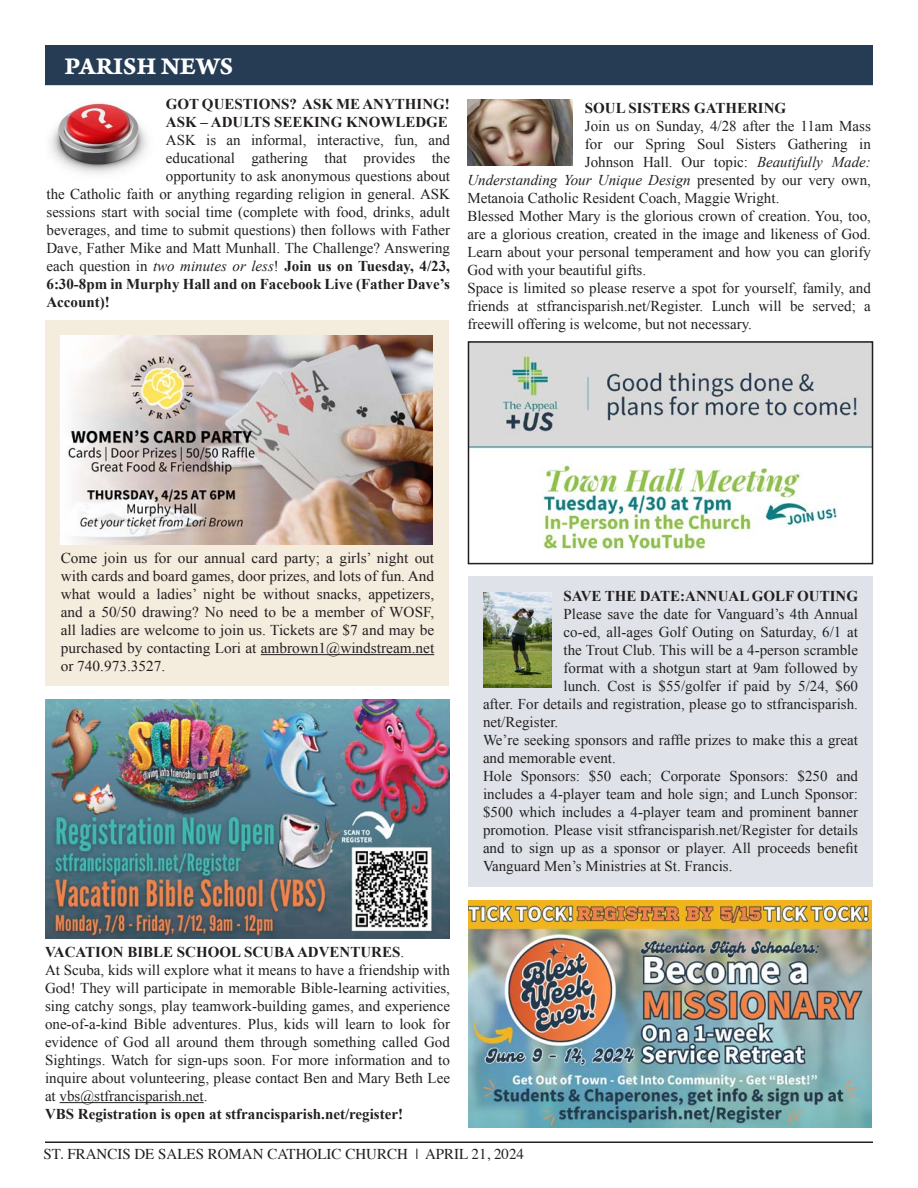
<style>
.page{position:relative;width:918px;height:1188px;background:#fff}
.page>*{position:absolute;margin:0;border:0;box-sizing:border-box;transform-origin:0 0}
.t1{font:25.5px "Arno Pro Bold Caption";letter-spacing:-.01em;color:#fff}
.t2{font:15px/18px "Times New Roman";color:#231f20;text-align:justify}
.t3{font:700 15px/18px "Times New Roman";color:#231f20}
.t4{font:italic 15px "Times New Roman";color:#231f20}
.t5{font:15px "Times";color:#231f20}
.s1{font-weight:400}
.s2{font-weight:400;font-style:italic}
.s3{font-style:italic}
.s4{font-style:normal}
</style>
<div class="page">
<hr style="left:45px;top:1142px;width:828px;height:1px;background:#231f20">
<div style="left:46px;top:46px;width:826px;height:38px;background:#253c54"></div>
<div style="left:45px;top:45px;width:828px;height:40px;border:2px solid #253c54"></div>
<div style="left:46px;top:321px;width:403px;height:365px;background:#f4ecdc"></div>
<hr style="left:261px;top:654px;width:173px;height:1px;background:#231f20">
<img style="left:61px;top:336px;width:371px;height:209px">
<div style="left:468px;top:576px;width:405px;height:310px;background:#dfe3e9"></div>
<img style="left:483px;top:592px;width:69px;height:96px">
<img style="left:50px;top:103px;width:98px;height:71px">
<img style="left:467px;top:99px;width:106px;height:67px">
<img style="left:471px;top:344px;width:399px;height:206px">
<div style="left:468px;top:341px;width:405px;height:223px;border:2px solid #231f20"></div>
<hr style="left:60px;top:1102px;width:144px;height:1px;background:#231f20">
<img style="left:45px;top:700px;width:405px;height:239px">
<img style="left:468px;top:900px;width:404px;height:227px">
<p class="t1" style="left:65px;top:51px;width:170px">PARISH NEWS</p>
<p class="t3" style="left:166px;top:95px;width:286px">GOT QUESTIONS? ASK ME ANYTHING!<br>ASK – ADULTS SEEKING KNOWLEDGE</p>
<p class="t2" style="left:166px;top:131px;width:286px">ASK is an informal, interactive, fun, and</p>
<p class="t2" style="left:166px;top:149px;width:286px">educational gathering that provides the</p>
<p class="t2" style="left:166px;top:167px;width:286px">opportunity to ask anonymous questions about</p>
<p class="t2" style="left:46px;top:185px;width:405px">the Catholic faith or anything regarding religion in general. ASK</p>
<p class="t2" style="left:46px;top:203px;width:405px">sessions start with social time (complete with food, drinks, adult</p>
<p class="t2" style="left:46px;top:221px;width:405px">beverages, and time to submit questions) then follows with Father</p>
<p class="t2" style="left:46px;top:239px;width:405px">Dave, Father Mike and Matt Munhall. The Challenge? Answering</p>
<p class="t3" style="left:46px;top:257px;width:405px"><span class="s1">each question in</span> <span class="s2">two minutes or less</span><span class="s1">!</span> Join us on Tuesday, 4/23,</p>
<p class="t3" style="left:46px;top:275px;width:405px">6:30-8pm in Murphy Hall and on Facebook Live (Father Dave’s</p>
<p class="t3" style="left:46px;top:293px;width:65px">Account)!</p>
<p class="t3" style="left:585px;top:98px;width:203px">SOUL SISTERS GATHERING</p>
<p class="t2" style="left:585px;top:116px;width:288px">Join us on Sunday, 4/28 after the 11am Mass</p>
<p class="t2" style="left:585px;top:134px;width:288px">for our Spring Soul Sisters Gathering in</p>
<p class="t2" style="left:585px;top:152px;width:288px">Johnson Hall. Our topic: <span class="s3">Beautifully Made:</span></p>
<p class="t4" style="left:467px;top:169px;width:405px">Understanding Your Unique Design <span class="s4">presented by our very own,</span></p>
<p class="t2" style="left:467px;top:188px;width:313px">Metanoia Catholic Resident Coach, Maggie Wright.</p>
<p class="t2" style="left:467px;top:206px;width:405px">Blessed Mother Mary is the glorious crown of creation. You, too, are a glorious creation, created in the image and likeness of God.<br>Learn about your personal temperament and how you can glorify God with your beautiful gifts.</p>
<p class="t2" style="left:467px;top:278px;width:405px">Space is limited so please reserve a spot for yourself, family, and friends at stfrancisparish.net/Register. Lunch will be served; a freewill offering is welcome, but not necessary.</p>
<p class="t2" style="left:61px;top:549px;width:375px">Come join us for our annual card party; a girls’ night out with cards and board games, door prizes, and lots of fun. And what would a ladies’ night be without snacks, appetizers, and a 50/50 drawing? No need to be a member of WOSF, all ladies are welcome to join us. Tickets are $7 and may be purchased by contacting Lori at ambrown1@windstream.net or 740.973.3527.</p>
<p class="t3" style="left:45px;top:943px;width:361px">VACATION BIBLE SCHOOL SCUBA ADVENTURES<span class="s1">.</span></p>
<p class="t2" style="left:45px;top:961px;width:407px">At Scuba, kids will explore what it means to have a friendship with God! They will participate in memorable Bible-learning activities, sing catchy songs, play teamwork-building games, and experience one-of-a-kind Bible adventures. Plus, kids will learn to look for evidence of God all around them through something called God Sightings. Watch for sign-ups soon. For more information and to inquire about volunteering, please contact Ben and Mary Beth Lee at vbs@stfrancisparish.net.</p>
<p class="t3" style="left:45px;top:1105px;width:360px">VBS Registration is open at stfrancisparish.net/register!</p>
<p class="t3" style="left:564px;top:587px;width:296px">SAVE THE DATE:ANNUAL GOLF OUTING</p>
<p class="t2" style="left:564px;top:605px;width:296px">Please save the date for Vanguard’s 4th Annual</p>
<p class="t2" style="left:564px;top:623px;width:296px">co-ed, all-ages Golf Outing on Saturday, 6/1 at</p>
<p class="t2" style="left:564px;top:641px;width:296px">the Trout Club. This will be a 4-person scramble</p>
<p class="t2" style="left:564px;top:659px;width:296px">format with a shotgun start at 9am followed by</p>
<p class="t2" style="left:564px;top:677px;width:296px">lunch. Cost is $55/golfer if paid by 5/24, $60</p>
<p class="t2" style="left:483px;top:695px;width:377px">after. For details and registration, please go to stfrancisparish.</p>
<p class="t2" style="left:483px;top:713px;width:77px">net/Register.</p>
<p class="t2" style="left:483px;top:731px;width:377px">We’re seeking sponsors and raffle prizes to make this a great and memorable event.</p>
<p class="t2" style="left:483px;top:767px;width:377px">Hole Sponsors: $50 each; Corporate Sponsors: $250 and includes a 4-player team and hole sign; and Lunch Sponsor: $500 which includes a 4-player team and prominent banner promotion. Please visit stfrancisparish.net/Register for details and to sign up as a sponsor or player. All proceeds benefit Vanguard Men’s Ministries at St. Francis.</p>
<p class="t5" style="left:44px;top:1140px;width:482px">ST. FRANCIS DE SALES ROMAN CATHOLIC CHURCH | APRIL 21, 2024</p>
</div>
